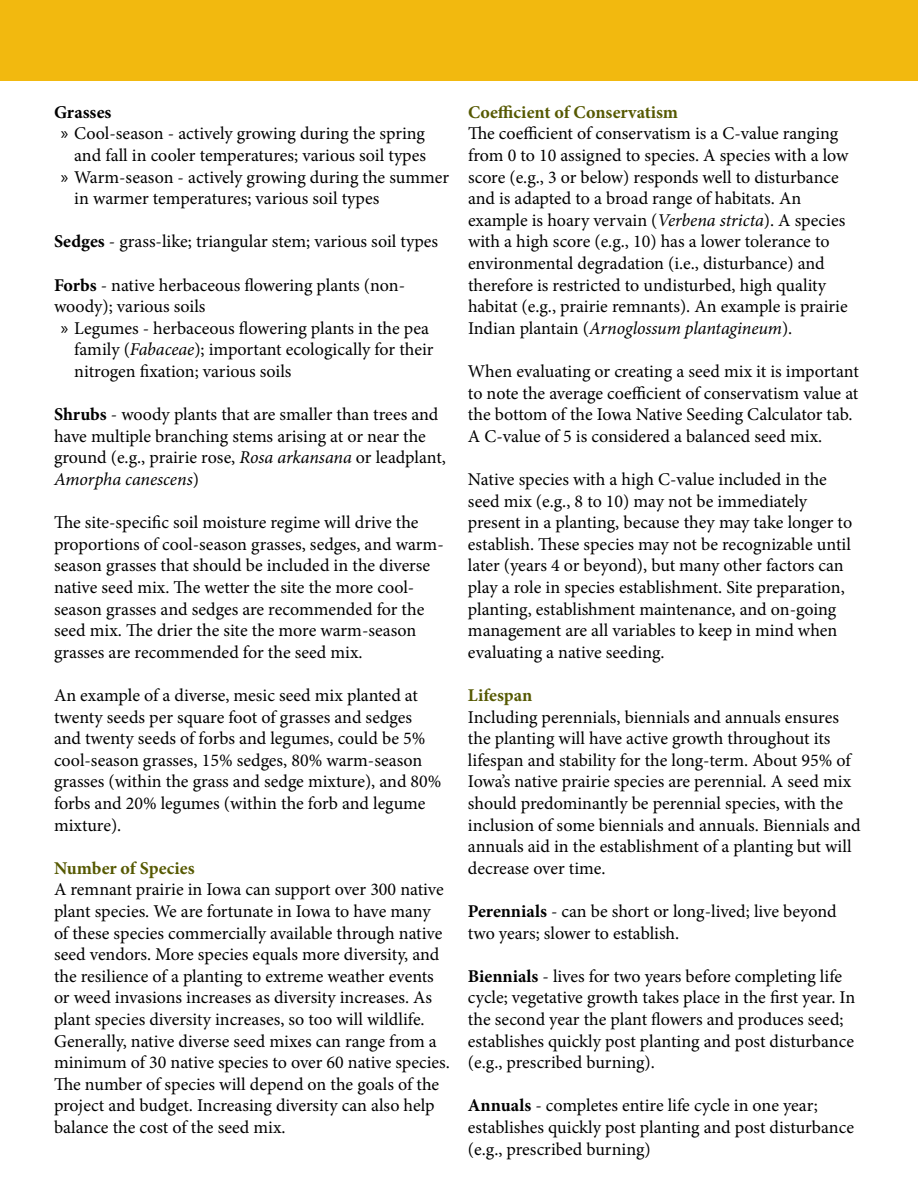
<style>
.page{position:relative;width:918px;height:1188px;background:#fff}
.page>*{position:absolute;margin:0;border:0;box-sizing:border-box;transform-origin:0 0}
.t1{font:18px/21.6px "Minion Pro";color:#000}
.t2{font:700 18px "Minion Pro";color:#565902}
.t3{font:700 18px "Minion Pro";color:#000}
.s1{font-family:"Myriad Pro"}
.s2{font-weight:700}
.s3{font-style:italic}
</style>
<div class="page">
<div style="left:0;top:0;width:918px;height:81px;background:#f2b90f"></div>
<p class="t3" style="left:54px;top:99px;width:59px">Grasses</p>
<p class="t1" style="left:61px;top:123px;width:366px"><span class="s1">»</span> Cool-season - actively growing during the spring</p>
<p class="t1" style="left:74px;top:145px;width:353px">and fall in cooler temperatures; various soil types</p>
<p class="t1" style="left:61px;top:166px;width:390px"><span class="s1">»</span> Warm-season - actively growing during the summer</p>
<p class="t1" style="left:74px;top:188px;width:307px">in warmer temperatures; various soil types</p>
<p class="t1" style="left:54px;top:231px;width:386px"><span class="s2">Sedges</span> - grass-like; triangular stem; various soil types</p>
<p class="t1" style="left:54px;top:274px;width:353px"><span class="s2">Forbs</span> - native herbaceous flowering plants (non-</p>
<p class="t1" style="left:54px;top:296px;width:153px">woody); various soils</p>
<p class="t1" style="left:61px;top:317px;width:370px"><span class="s1">»</span> Legumes - herbaceous flowering plants in the pea</p>
<p class="t1" style="left:74px;top:339px;width:361px">family (<span class="s3">Fabaceae</span>); important ecologically for their</p>
<p class="t1" style="left:74px;top:361px;width:219px">nitrogen fixation; various soils</p>
<p class="t1" style="left:54px;top:404px;width:393px"><span class="s2">Shrubs</span> - woody plants that are smaller than trees and have multiple branching stems arising at or near the ground (e.g., prairie rose, <span class="s3">Rosa arkansana</span> or leadplant, <span class="s3">Amorpha canescens</span>)</p>
<p class="t1" style="left:54px;top:512px;width:391px">The site-specific soil moisture regime will drive the proportions of cool-season grasses, sedges, and warm&shy;season grasses that should be included in the diverse native seed mix. The wetter the site the more cool&shy;season grasses and sedges are recommended for the seed mix. The drier the site the more warm-season grasses are recommended for the seed mix.</p>
<p class="t1" style="left:54px;top:685px;width:389px">An example of a diverse, mesic seed mix planted at twenty seeds per square foot of grasses and sedges and twenty seeds of forbs and legumes, could be 5% cool-season grasses, 15% sedges, 80% warm-season grasses (within the grass and sedge mixture), and 80% forbs and 20% legumes (within the forb and legume mixture).</p>
<p class="t2" style="left:54px;top:855px;width:142px">Number of Species</p>
<p class="t1" style="left:54px;top:879px;width:398px">A remnant prairie in Iowa can support over 300 native plant species. We are fortunate in Iowa to have many<br>of these species commercially available through native seed vendors. More species equals more diversity, and the resilience of a planting to extreme weather events or weed invasions increases as diversity increases. As plant species diversity increases, so too will wildlife.<br>Generally, native diverse seed mixes can range from a minimum of 30 native species to over 60 native species.<br>The number of species will depend on the goals of the project and budget. Increasing diversity can also help balance the cost of the seed mix.</p>
<p class="t2" style="left:468px;top:99px;width:212px">Coefficient of Conservatism</p>
<p class="t1" style="left:468px;top:123px;width:382px">The coefficient of conservatism is a C-value ranging from 0 to 10 assigned to species. A species with a low score (e.g., 3 or below) responds well to disturbance and is adapted to a broad range of habitats. An example is hoary vervain (<span class="s3">Verbena stricta</span>). A species with a high score (e.g., 10) has a lower tolerance to environmental degradation (i.e., disturbance) and therefore is restricted to undisturbed, high quality habitat (e.g., prairie remnants). An example is prairie Indian plantain (<span class="s3">Arnoglossum plantagineum</span>).</p>
<p class="t1" style="left:468px;top:361px;width:392px">When evaluating or creating a seed mix it is important to note the average coefficient of conservatism value at the bottom of the Iowa Native Seeding Calculator tab.<br>A C-value of 5 is considered a balanced seed mix.</p>
<p class="t1" style="left:468px;top:469px;width:386px">Native species with a high C-value included in the seed mix (e.g., 8 to 10) may not be immediately present in a planting, because they may take longer to establish. These species may not be recognizable until later (years 4 or beyond), but many other factors can play a role in species establishment. Site preparation, planting, establishment maintenance, and on-going management are all variables to keep in mind when evaluating a native seeding.</p>
<p class="t2" style="left:468px;top:683px;width:66px">Lifespan</p>
<p class="t1" style="left:468px;top:706px;width:394px">Including perennials, biennials and annuals ensures the planting will have active growth throughout its lifespan and stability for the long-term. About 95% of Iowa’s native prairie species are perennial. A seed mix should predominantly be perennial species, with the inclusion of some biennials and annuals. Biennials and annuals aid in the establishment of a planting but will decrease over time.</p>
<p class="t1" style="left:468px;top:901px;width:370px"><span class="s2">Perennials</span> - can be short or long-lived; live beyond two years; slower to establish.</p>
<p class="t1" style="left:468px;top:965px;width:389px"><span class="s2">Biennials</span> - lives for two years before completing life cycle; vegetative growth takes place in the first year. In the second year the plant flowers and produces seed; establishes quickly post planting and post disturbance (e.g., prescribed burning).</p>
<p class="t1" style="left:468px;top:1095px;width:388px"><span class="s2">Annuals</span> - completes entire life cycle in one year; establishes quickly post planting and post disturbance (e.g., prescribed burning)</p>
</div>
